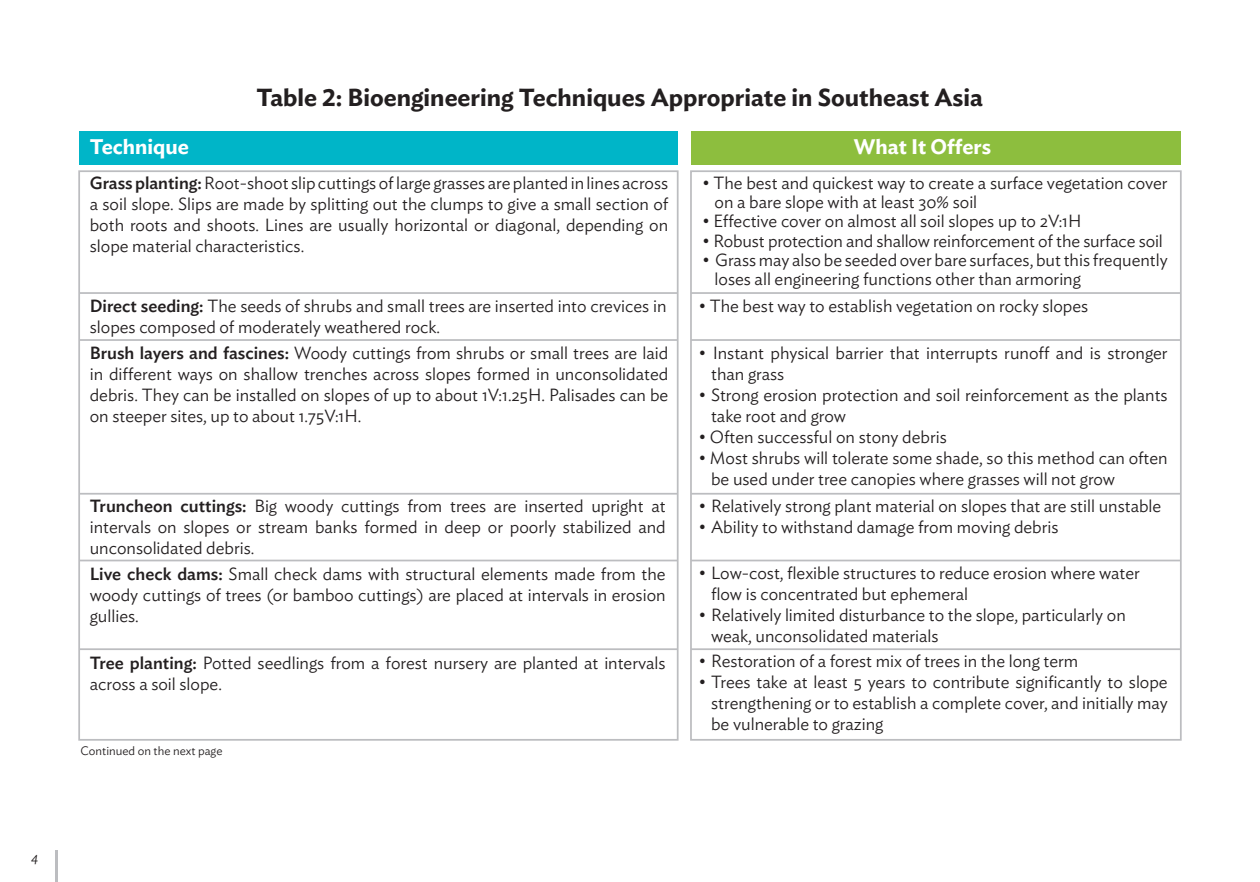
<style>
.page{position:relative;width:1260px;height:882px;background:#fff}
.page>*{position:absolute;margin:0;border:0;box-sizing:border-box;transform-origin:0 0}
.t1{font:600 24.5px "Ideal Sans";color:#231f20}
.t2{font:600 21px "Ideal Sans";color:#fff}
.t3{font:300 17.5px/21px "Ideal Sans";color:#231f20}
.t4{font:italic 300 14px "Ideal Sans";color:#231f20}
.t5{font:300 12.25px "Ideal Sans";color:#231f20}
.s1{font-weight:500}
</style>
<div class="page">
<hr style="left:55px;top:851px;width:2px;height:31px;background:#bcbdc0">
<div style="left:78px;top:170px;width:601px;height:571px;border:2px solid #bcbdc0"></div>
<div style="left:690px;top:170px;width:492px;height:571px;border:2px solid #bcbdc0"></div>
<div style="left:79px;top:131px;width:599px;height:34px;background:#00b5c8"></div>
<div style="left:691px;top:131px;width:490px;height:34px;background:#8dbe3e"></div>
<hr style="left:79px;top:292px;width:599px;height:2px;background:#bcbdc0">
<hr style="left:79px;top:339px;width:599px;height:2px;background:#bcbdc0">
<hr style="left:79px;top:493px;width:599px;height:2px;background:#bcbdc0">
<hr style="left:79px;top:560px;width:599px;height:1px;background:#bcbdc0">
<hr style="left:79px;top:648px;width:599px;height:2px;background:#bcbdc0">
<hr style="left:691px;top:292px;width:490px;height:2px;background:#bcbdc0">
<hr style="left:691px;top:339px;width:490px;height:2px;background:#bcbdc0">
<hr style="left:691px;top:493px;width:490px;height:2px;background:#bcbdc0">
<hr style="left:691px;top:560px;width:490px;height:1px;background:#bcbdc0">
<hr style="left:691px;top:648px;width:490px;height:2px;background:#bcbdc0">
<p class="t4" style="left:32px;top:846px;width:8px">4</p>
<h1 class="t1" style="left:256px;top:78px;width:728px">Table 2: Bioengineering Techniques Appropriate in Southeast Asia</h1>
<p class="t2" style="left:90px;top:130px;width:101px">Technique</p>
<p class="t2" style="left:854px;top:130px;width:139px">What It Offers</p>
<p class="t3" style="left:90px;top:171px;width:580px;text-align:justify"><span class="s1">Grass planting:</span>Root-shoot slip cuttings of large grasses are planted in lines across a soil slope. Slips are made by splitting out the clumps to give a small section of both roots and shoots. Lines are usually horizontal or diagonal, depending on slope material characteristics.</p>
<p class="t3" style="left:90px;top:293px;width:578px"><span class="s1">Direct seeding:</span> The seeds of shrubs and small trees are inserted into crevices in slopes composed of moderately weathered rock.</p>
<p class="t3" style="left:90px;top:341px;width:580px;text-align:justify"><span class="s1">Brush layers and fascines:</span> Woody cuttings from shrubs or small trees are laid in different ways on shallow trenches across slopes formed in unconsolidated debris. They can be installed on slopes of up to about 1V:1.25H. Palisades can be on steeper sites, up to about 1.75V:1H.</p>
<p class="t3" style="left:715px;top:172px;width:455px;line-height:19.2px;text-indent:-12px">• The best and quickest way to create a surface vegetation cover on a bare slope with at least 30% soil</p>
<p class="t3" style="left:702px;top:209px;width:381px">• Effective cover on almost all soil slopes up to 2V:1H</p>
<p class="t3" style="left:702px;top:228px;width:462px">• Robust protection and shallow reinforcement of the surface soil</p>
<p class="t3" style="left:715px;top:249px;width:455px;line-height:19.2px;text-indent:-12px">• Grass may also be seeded over bare surfaces, but this frequently loses all engineering functions other than armoring</p>
<p class="t3" style="left:699px;top:293px;width:391px">• The best way to establish vegetation on rocky slopes</p>
<p class="t3" style="left:711px;top:341px;width:458px;text-indent:-12px">• Instant physical barrier that interrupts runoff and is stronger than grass</p>
<p class="t3" style="left:711px;top:383px;width:458px;text-indent:-12px">• Strong erosion protection and soil reinforcement as the plants take root and grow</p>
<p class="t3" style="left:699px;top:425px;width:249px">• Often successful on stony debris</p>
<p class="t3" style="left:711px;top:446px;width:458px;text-indent:-12px">• Most shrubs will tolerate some shade, so this method can often be used under tree canopies where grasses will not grow</p>
<p class="t3" style="left:90px;top:494px;width:578px;text-align:justify"><span class="s1">Truncheon cuttings:</span> Big woody cuttings from trees are inserted upright at intervals on slopes or stream banks formed in deep or poorly stabilized and unconsolidated debris.</p>
<p class="t3" style="left:699px;top:494px;width:464px">• Relatively strong plant material on slopes that are still unstable</p>
<p class="t3" style="left:699px;top:515px;width:361px">• Ability to withstand damage from moving debris</p>
<p class="t3" style="left:90px;top:562px;width:577px;text-align:justify"><span class="s1">Live check dams:</span> Small check dams with structural elements made from the woody cuttings of trees (or bamboo cuttings) are placed at intervals in erosion gullies.</p>
<p class="t3" style="left:90px;top:651px;width:577px"><span class="s1">Tree planting:</span> Potted seedlings from a forest nursery are planted at intervals across a soil slope.</p>
<p class="t5" style="left:81px;top:741px;width:143px">Continued on the next page</p>
<p class="t3" style="left:711px;top:561px;width:430px;text-indent:-12px">• Low-cost, flexible structures to reduce erosion where water flow is concentrated but ephemeral</p>
<p class="t3" style="left:711px;top:603px;width:416px;text-indent:-12px">• Relatively limited disturbance to the slope, particularly on weak, unconsolidated materials</p>
<p class="t3" style="left:699px;top:649px;width:381px">• Restoration of a forest mix of trees in the long term</p>
<p class="t3" style="left:711px;top:670px;width:458px;text-align:justify;text-indent:-12px">• Trees take at least 5 years to contribute significantly to slope strengthening or to establish a complete cover, and initially may be vulnerable to grazing</p>
</div>
